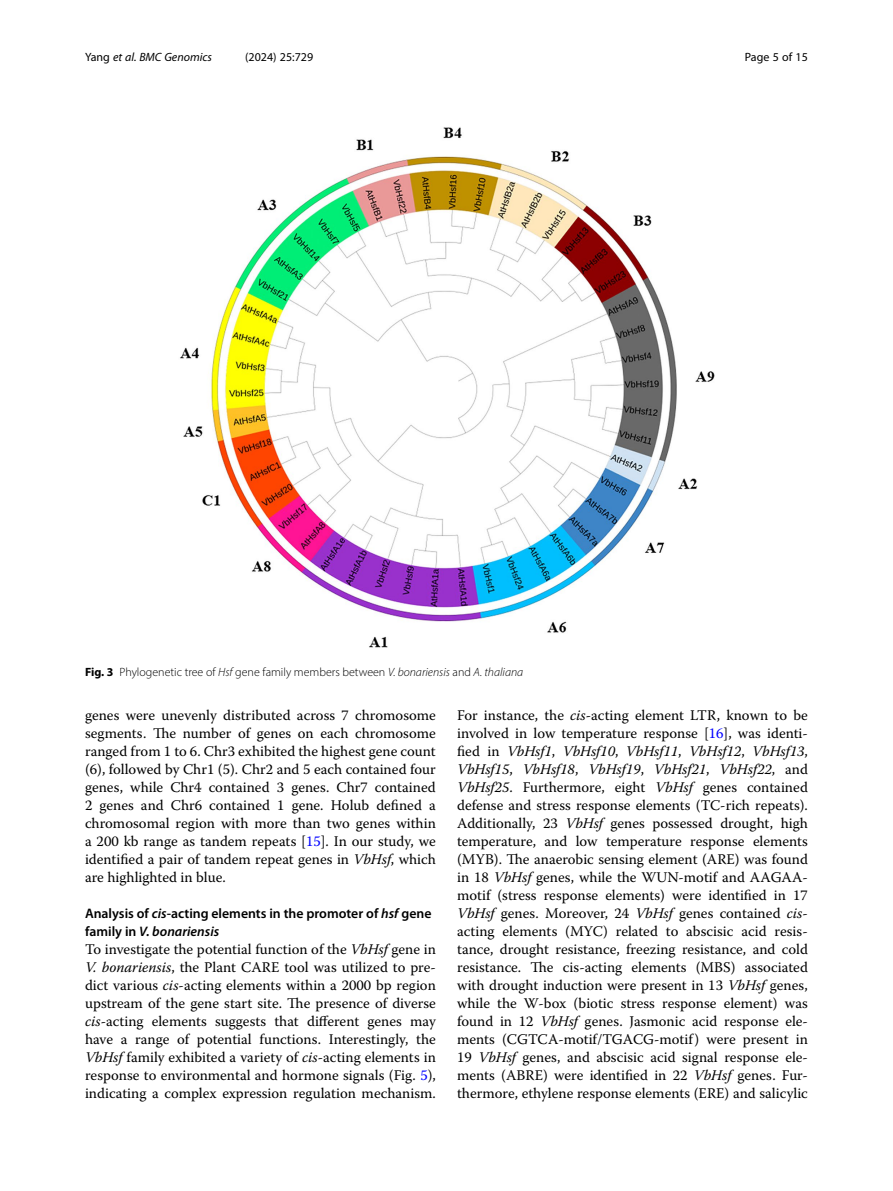
<style>
.page{position:relative;width:893px;height:1191px;background:#fff}
.page>*{position:absolute;margin:0;border:0;box-sizing:border-box;transform-origin:0 0}
.Body_Text{font:14.7px/18px "Warnock Pro";color:#000;text-align:justify}
.Body_Text_Indent{font:14.7px/18px "Warnock Pro";color:#000;text-align:justify}
.Head_2{font:600 13.8px/18px "Myriad Pro";color:#000}
.Figure_Caption{font:300 12px "Myriad Pro";color:#000}
.t1{font:12px "Myriad Pro";color:#000}
.t2{font:italic 12px "Myriad Pro";color:#000}
.s1{font-style:normal}
.s2{font-weight:700}
.s3{font-style:italic}
.s4{color:#00f}
</style>
<div class="page">
<img style="left:180px;top:127px;width:534px;height:521px">
<p class="t2" style="left:85px;top:50px;width:129px"><span class="s1">Yang</span> et al. BMC Genomics</p>
<p class="t1" style="left:245px;top:50px;width:70px">(2024) 25:729</p>
<p class="t1" style="left:745px;top:50px;width:65px">Page 5 of 15</p>
<p class="Figure_Caption" style="left:85px;top:665px;width:440px"><span class="s2">Fig. 3</span> Phylogenetic tree of <span class="s3">Hsf</span> gene family members between <span class="s3">V. bonariensis</span> and <span class="s3">A. thaliana</span></p>
<p class="Body_Text_Indent" style="left:85px;top:706px;width:352px">genes were unevenly distributed across 7 chromosome segments. The number of genes on each chromosome ranged from 1 to 6. Chr3 exhibited the highest gene count (6), followed by Chr1 (5). Chr2 and 5 each contained four genes, while Chr4 contained 3 genes. Chr7 contained 2 genes and Chr6 contained 1 gene. Holub defined a chromosomal region with more than two genes within a 200 kb range as tandem repeats [<span class="s4">15</span>]. In our study, we identified a pair of tandem repeat genes in <span class="s3">VbHsf</span>, which are highlighted in blue.</p>
<p class="Head_2" style="left:85px;top:904px;width:348px">Analysis of <span class="s3">cis</span>-acting elements in the promoter of <span class="s3">hsf</span> gene family in <span class="s3">V. bonariensis</span></p>
<p class="Body_Text" style="left:85px;top:940px;width:352px">To investigate the potential function of the <span class="s3">VbHsf</span> gene in <span class="s3">V. bonariensis</span>, the Plant CARE tool was utilized to pre&shy;dict various <span class="s3">cis</span>-acting elements within a 2000 bp region upstream of the gene start site. The presence of diverse <span class="s3">cis</span>-acting elements suggests that different genes may have a range of potential functions. Interestingly, the <span class="s3">VbHsf</span> family exhibited a variety of <span class="s3">cis</span>-acting elements in response to environmental and hormone signals (Fig. <span class="s4">5</span>), indicating a complex expression regulation mechanism.</p>
<p class="Body_Text" style="left:457px;top:706px;width:352px">For instance, the <span class="s3">cis</span>-acting element LTR, known to be involved in low temperature response [<span class="s4">16</span>], was identi&shy;fied in <span class="s3">VbHsf1</span>, <span class="s3">VbHsf10</span>, <span class="s3">VbHsf11</span>, <span class="s3">VbHsf12</span>, <span class="s3">VbHsf13</span>, <span class="s3">VbHsf15</span>, <span class="s3">VbHsf18</span>, <span class="s3">VbHsf19</span>, <span class="s3">VbHsf21</span>, <span class="s3">VbHsf22</span>, and <span class="s3">VbHsf25</span>. Furthermore, eight <span class="s3">VbHsf</span> genes contained defense and stress response elements (TC-rich repeats).<br>Additionally, 23 <span class="s3">VbHsf</span> genes possessed drought, high temperature, and low temperature response elements (MYB). The anaerobic sensing element (ARE) was found in 18 <span class="s3">VbHsf</span> genes, while the WUN-motif and AAGAA&shy;motif (stress response elements) were identified in 17<br><span class="s3">VbHsf</span> genes. Moreover, 24 <span class="s3">VbHsf</span> genes contained <span class="s3">cis&shy;</span>acting elements (MYC) related to abscisic acid resis&shy;tance, drought resistance, freezing resistance, and cold resistance. The cis-acting elements (MBS) associated with drought induction were present in 13 <span class="s3">VbHsf</span> genes, while the W-box (biotic stress response element) was found in 12 <span class="s3">VbHsf</span> genes. Jasmonic acid response ele&shy;ments (CGTCA-motif/TGACG-motif) were present in 19 <span class="s3">VbHsf</span> genes, and abscisic acid signal response ele&shy;ments (ABRE) were identified in 22 <span class="s3">VbHsf</span> genes. Fur&shy;thermore, ethylene response elements (ERE) and salicylic</p>
</div>
